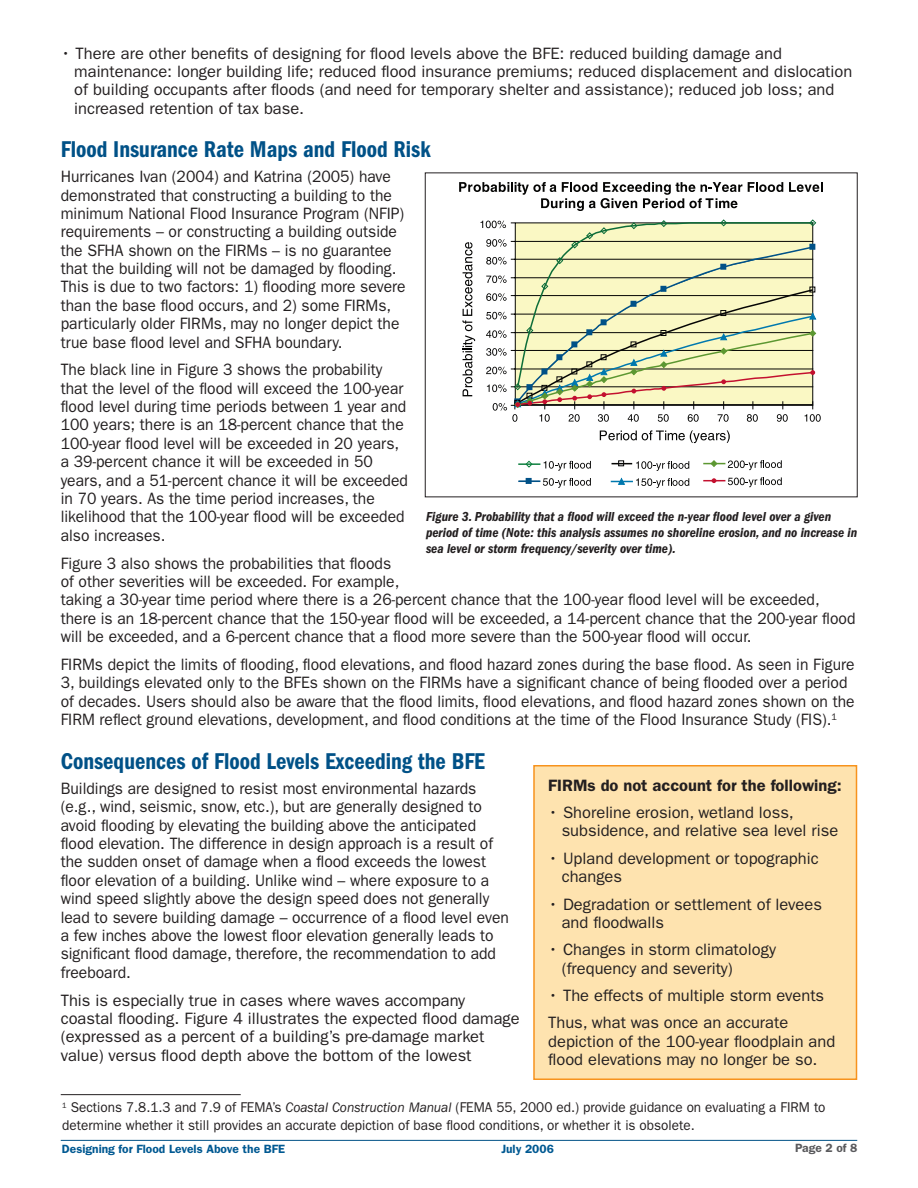
<style>
.page{position:relative;width:918px;height:1188px;background:#fff}
.page>*{position:absolute;margin:0;border:0;box-sizing:border-box;transform-origin:0 0}
.HGCC_sub{font:23.7px "ITC Franklin Gothic Std Dm Cd";color:#005187;scale:.95 1}
.HGCC_body{font:16.5px/18.3px "ITC Franklin Gothic Std";color:#231f20;scale:.95 1}
.HGCC_body_bullet0{font:16.5px/18.3px "ITC Franklin Gothic Std";color:#231f20}
.HGCC_body-2{font:16.5px/18.3px "ITC Franklin Gothic Std";color:#231f20}
.HGCC_body-3{font:600 16.5px "ITC Franklin Gothic Std";color:#231f20}
.t1{font:14.25px/17.4px "ITC Franklin Gothic Std";color:#231f20;scale:.95 1}
.HGCC_caption{font:13.5px/15.8px "ITC Franklin Gothic Std Dm Cd It";color:#231f20}
.t2{font:600 12px "ITC Franklin Gothic Std";color:#005992}
.t3{font:600 12px "ITC Franklin Gothic Std";color:#5a5a5d}
.s1{font-style:italic}
</style>
<div class="page">
<hr style="left:61px;top:1140px;width:796px;height:1px;background:#005187">
<div style="left:534px;top:766px;width:322px;height:313px;background:#fee3af"></div>
<div style="left:533px;top:765px;width:324px;height:315px;border:2px solid #f7931d"></div>
<svg style="left:748px;top:182px;width:35px;height:10px"></svg>
<svg style="left:789px;top:182px;width:34px;height:10px"></svg>
<svg style="left:459px;top:182px;width:283px;height:29px"></svg>
<svg style="left:600px;top:430px;width:130px;height:13px"></svg>
<svg style="left:462px;top:242px;width:13px;height:154px"></svg>
<hr style="left:519px;top:463px;width:21px;height:2px;background:#0e803f">
<svg style="left:525px;top:460px;width:8px;height:8px"></svg>
<svg style="left:544px;top:461px;width:47px;height:10px"></svg>
<svg style="left:519px;top:478px;width:72px;height:10px"></svg>
<svg style="left:612px;top:460px;width:77px;height:11px"></svg>
<svg style="left:612px;top:478px;width:77px;height:10px"></svg>
<svg style="left:704px;top:460px;width:78px;height:10px"></svg>
<svg style="left:481px;top:219px;width:340px;height:203px"></svg>
<svg style="left:704px;top:477px;width:78px;height:10px"></svg>
<div style="left:425px;top:172px;width:433px;height:325px;border:1px solid #231f20"></div>
<hr style="left:61px;top:1094px;width:180px;height:1px;background:#231f20">
<p class="HGCC_body_bullet0" style="left:74px;top:44px;width:780px;text-indent:-14px">• There are other benefits of designing for flood levels above the BFE: reduced building damage and maintenance: longer building life; reduced flood insurance premiums; reduced displacement and dislocation of building occupants after floods (and need for temporary shelter and assistance); reduced job loss; and increased retention of tax base.</p>
<p class="HGCC_sub" style="left:61px;top:136px;width:391px">Flood Insurance Rate Maps and Flood Risk</p>
<p class="HGCC_body" style="left:61px;top:168px;width:365px">Hurricanes Ivan (2004) and Katrina (2005) have demonstrated that constructing a building to the minimum National Flood Insurance Program (NFIP) requirements – or constructing a building outside the SFHA shown on the FIRMs – is no guarantee that the building will not be damaged by flooding.<br>This is due to two factors: 1) flooding more severe than the base flood occurs, and 2) some FIRMs, particularly older FIRMs, may no longer depict the true base flood level and SFHA boundary.</p>
<p class="HGCC_body" style="left:61px;top:361px;width:367px">The black line in Figure 3 shows the probability that the level of the flood will exceed the 100-year flood level during time periods between 1 year and 100 years; there is an 18-percent chance that the 100-year flood level will be exceeded in 20 years, a 39-percent chance it will be exceeded in 50 years, and a 51-percent chance it will be exceeded in 70 years. As the time period increases, the likelihood that the 100-year flood will be exceeded also increases.</p>
<p class="HGCC_body" style="left:61px;top:554px;width:838px">Figure 3 also shows the probabilities that floods<br>of other severities will be exceeded. For example,<br>taking a 30-year time period where there is a 26-percent chance that the 100-year flood level will be exceeded, there is an 18-percent chance that the 150-year flood will be exceeded, a 14-percent chance that the 200-year flood will be exceeded, and a 6-percent chance that a flood more severe than the 500-year flood will occur.</p>
<p class="HGCC_body" style="left:61px;top:655px;width:837px">FIRMs depict the limits of flooding, flood elevations, and flood hazard zones during the base flood. As seen in Figure 3, buildings elevated only to the BFEs shown on the FIRMs have a significant chance of being flooded over a period of decades. Users should also be aware that the flood limits, flood elevations, and flood hazard zones shown on the FIRM reflect ground elevations, development, and flood conditions at the time of the Flood Insurance Study (FIS).<sup>1</sup></p>
<p class="HGCC_sub" style="left:61px;top:748px;width:448px">Consequences of Flood Levels Exceeding the BFE</p>
<p class="HGCC_body" style="left:61px;top:779px;width:473px">Buildings are designed to resist most environmental hazards (e.g., wind, seismic, snow, etc.), but are generally designed to avoid flooding by elevating the building above the anticipated flood elevation. The difference in design approach is a result of the sudden onset of damage when a flood exceeds the lowest floor elevation of a building. Unlike wind – where exposure to a wind speed slightly above the design speed does not generally lead to severe building damage – occurrence of a flood level even a few inches above the lowest floor elevation generally leads to significant flood damage, therefore, the recommendation to add freeboard.</p>
<p class="HGCC_body-2" style="left:61px;top:991px;width:461px">This is especially true in cases where waves accompany coastal flooding. Figure 4 illustrates the expected flood damage (expressed as a percent of a building’s pre-damage market value) versus flood depth above the bottom of the lowest</p>
<p class="HGCC_caption" style="left:426px;top:509px;width:433px">Figure 3. Probability that a flood will exceed the n-year flood level over a given period of time (Note: this analysis assumes no shoreline erosion, and no increase in sea level or storm frequency/severity over time).</p>
<p class="HGCC_body-3" style="left:548px;top:775px;width:295px">FIRMs do not account for the following:</p>
<p class="HGCC_body_bullet0" style="left:562px;top:803px;width:278px;text-indent:-14px">• Shoreline erosion, wetland loss, subsidence, and relative sea level rise</p>
<p class="HGCC_body_bullet0" style="left:562px;top:849px;width:258px;text-indent:-14px">• Upland development or topographic changes</p>
<p class="HGCC_body_bullet0" style="left:562px;top:895px;width:262px;text-indent:-14px">• Degradation or settlement of levees and floodwalls</p>
<p class="HGCC_body_bullet0" style="left:562px;top:941px;width:216px;text-indent:-14px">• Changes in storm climatology (frequency and severity)</p>
<p class="HGCC_body_bullet0" style="left:548px;top:986px;width:277px">• The effects of multiple storm events</p>
<p class="HGCC_body-2" style="left:548px;top:1014px;width:289px">Thus, what was once an accurate depiction of the 100-year floodplain and flood elevations may no longer be so.</p>
<p class="t1" style="left:62px;top:1099px;width:805px"><sup>1</sup> Sections 7.8.1.3 and 7.9 of FEMA’s <span class="s1">Coastal Construction Manual</span> (FEMA 55, 2000 ed.) provide guidance on evaluating a FIRM to determine whether it still provides an accurate depiction of base flood conditions, or whether it is obsolete.</p>
<p class="t2" style="left:62px;top:1142px;width:225px">Designing for Flood Levels Above the BFE</p>
<p class="t2" style="left:501px;top:1142px;width:54px">July 2006</p>
<p class="t3" style="left:795px;top:1141px;width:64px">Page of 8</p>
</div>
